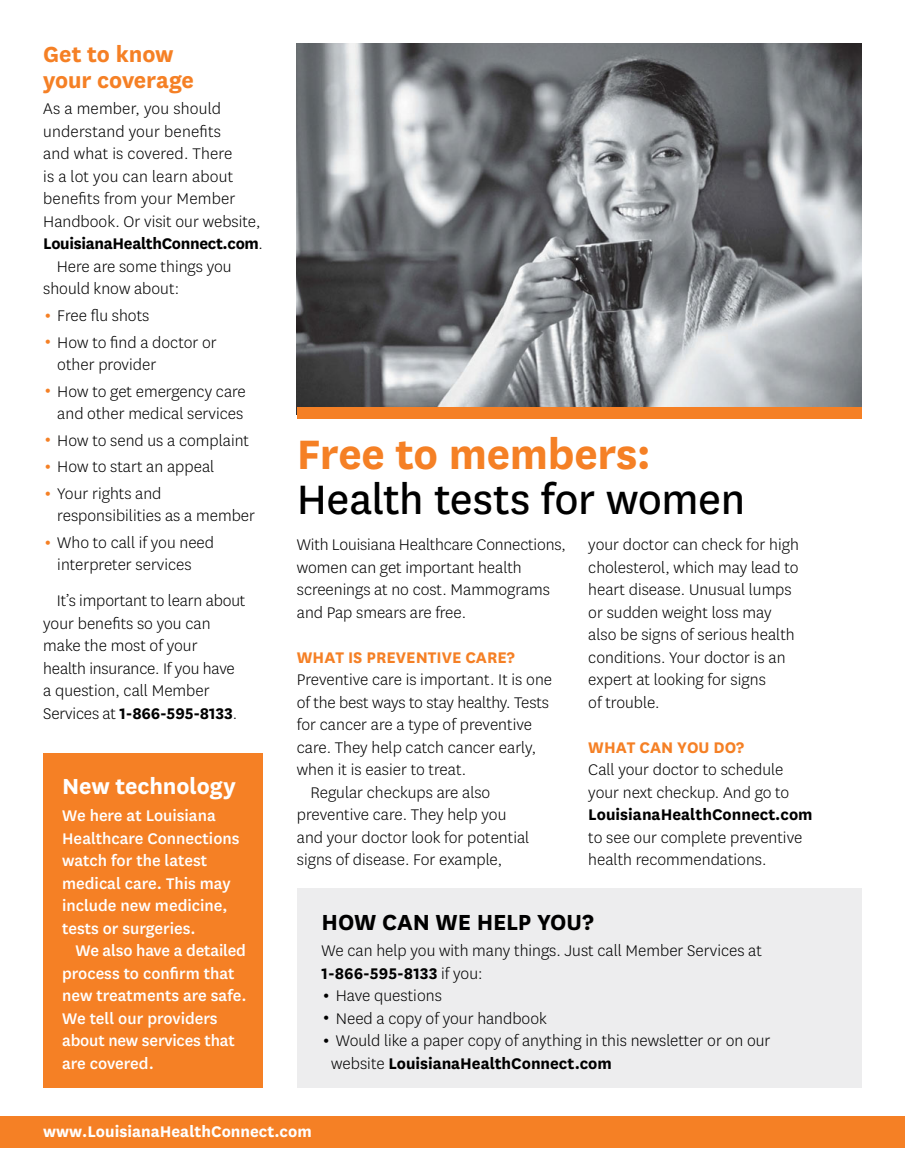
<style>
.page{position:relative;width:905px;height:1175px;background:#fff}
.page>*{position:absolute;margin:0;border:0;box-sizing:border-box;transform-origin:0 0}
.t1{font:48px "Centene Sans";letter-spacing:-.01em;color:#000}
.t2{font:700 48px "Centene Sans";color:#f58025}
.t3{font:700 25.5px/25.5px "Centene Sans";letter-spacing:-.005em;color:#f58025}
.t4{font:700 25.5px "Centene Sans";color:#000}
.t5{font:700 25.5px "Centene Sans";letter-spacing:-.005em;color:#fff}
.t6{font:300 18px/22.5px "Centene Sans";color:#000}
.t7{font:500 18px/22.5px "Centene Sans";color:#fff}
.t8{font:700 18px "Centene Sans";color:#000}
.t9{font:700 18px "Centene Sans";color:#f58025}
.t10{font:700 18px "Centene Sans";color:#fff}
.t11{font:700 18px "Centene Sans";letter-spacing:-.02em;color:#000}
.s1{font-weight:300}
.s2{font-weight:700}
</style>
<div class="page">
<div style="left:0;top:1116px;width:904px;height:31px;background:#f58025"></div>
<div style="left:43px;top:752px;width:220px;height:335px;background:#f58025"></div>
<div style="left:297px;top:888px;width:564px;height:199px;background:#ededee"></div>
<img style="left:297px;top:43px;width:564px;height:364px">
<div style="left:297px;top:407px;width:564px;height:12px;background:#f58025"></div>
<h2 class="t3" style="left:43px;top:40px;width:152px">Get to know your coverage</h2>
<p class="t6" style="left:43px;top:97px;width:179px">As a member, you should</p>
<p class="t6" style="left:43px;top:120px;width:179px">understand your benefits</p>
<p class="t6" style="left:43px;top:142px;width:191px">and what is covered. There</p>
<p class="t6" style="left:43px;top:165px;width:191px">is a lot you can learn about</p>
<p class="t6" style="left:43px;top:187px;width:194px">benefits from your Member</p>
<p class="t6" style="left:43px;top:210px;width:219px">Handbook. Or visit our website,</p>
<p class="t11" style="left:43px;top:231px;width:221px">LouisianaHealthConnect.com<span class="s1">.</span></p>
<p class="t6" style="left:57px;top:255px;width:176px">Here are some things you</p>
<p class="t6" style="left:43px;top:277px;width:137px">should know about:</p>
<p class="t6" style="left:57px;top:302px;width:161px;line-height:26.5px">Free flu shots<br>How to find a doctor or</p>
<p class="t6" style="left:57px;top:351px;width:190px;line-height:26.5px">other provider<br>How to get emergency care</p>
<p class="t6" style="left:57px;top:400px;width:193px;line-height:26.5px">and other medical services<br>How to send us a complaint<br>How to start an appeal<br>Your rights and</p>
<p class="t6" style="left:57px;top:502px;width:199px;line-height:26.5px">responsibilities as a member<br>Who to call if you need</p>
<p class="t6" style="left:57px;top:546px;width:190px;line-height:36px">interpreter services<br>It’s important to learn about</p>
<p class="t6" style="left:43px;top:611px;width:195px">your benefits so you can make the most of your health insurance. If you have a question, call Member<br>Services at <span class="s2">1-866-595-8133</span>.</p>
<h2 class="t5" style="left:62px;top:768px;width:175px">New technology</h2>
<p class="t7" style="left:62px;top:803px;width:179px">We here at Louisiana<br>Healthcare Connections watch for the latest medical care. This may include new medicine, tests or surgeries.</p>
<p class="t7" style="left:62px;top:938px;width:186px;text-indent:14px">We also have a detailed process to confirm that new treatments are safe.<br>We tell our providers about new services that are covered.</p>
<h1 class="t2" style="left:297px;top:420px;width:355px">Free to members:</h1>
<h1 class="t1" style="left:297px;top:467px;width:450px">Health tests for women</h1>
<p class="t6" style="left:297px;top:533px;width:270px">With Louisiana Healthcare Connections, women can get important health screenings at no cost. Mammograms and Pap smears are free.</p>
<p class="t9" style="left:297px;top:644px;width:219px">What is preventive care?</p>
<p class="t6" style="left:297px;top:668px;width:257px">Preventive care is important. It is one</p>
<p class="t6" style="left:297px;top:690px;width:253px">of the best ways to stay healthy. Tests</p>
<p class="t6" style="left:297px;top:713px;width:236px">for cancer are a type of preventive</p>
<p class="t6" style="left:297px;top:735px;width:241px">care. They help catch cancer early,</p>
<p class="t6" style="left:297px;top:758px;width:171px">when it is easier to treat.</p>
<p class="t6" style="left:310px;top:780px;width:181px">Regular checkups are also</p>
<p class="t6" style="left:297px;top:803px;width:211px">preventive care. They help you</p>
<p class="t6" style="left:297px;top:825px;width:234px">and your doctor look for potential</p>
<p class="t6" style="left:297px;top:848px;width:207px">signs of disease. For example,</p>
<p class="t6" style="left:588px;top:533px;width:212px">your doctor can check for high cholesterol, which may lead to heart disease. Unusual lumps or sudden weight loss may also be signs of serious health conditions. Your doctor is an expert at looking for signs<br>of trouble.</p>
<p class="t9" style="left:588px;top:734px;width:157px">What can you do?</p>
<p class="t6" style="left:588px;top:758px;width:202px">Call your doctor to schedule your next checkup. And go to</p>
<p class="t8" style="left:588px;top:802px;width:226px">LouisianaHealthConnect.com</p>
<p class="t6" style="left:588px;top:825px;width:215px">to see our complete preventive health recommendations.</p>
<h2 class="t4" style="left:321px;top:903px;width:273px">How can we help you?</h2>
<p class="t6" style="left:321px;top:938px;width:442px">We can help you with many things. Just call Member Services at</p>
<p class="t8" style="left:321px;top:960px;width:162px">1-866-595-8133 <span class="s1">if you:</span></p>
<p class="t6" style="left:336px;top:983px;width:108px">Have questions</p>
<p class="t6" style="left:336px;top:1006px;width:213px">Need a copy of your handbook</p>
<p class="t6" style="left:336px;top:1028px;width:436px">Would like a paper copy of anything in this newsletter or on our</p>
<p class="t8" style="left:331px;top:1050px;width:282px"><span class="s1">website</span> LouisianaHealthConnect.com</p>
<p class="t10" style="left:43px;top:1119px;width:270px">www.LouisianaHealthConnect.com</p>
</div>
